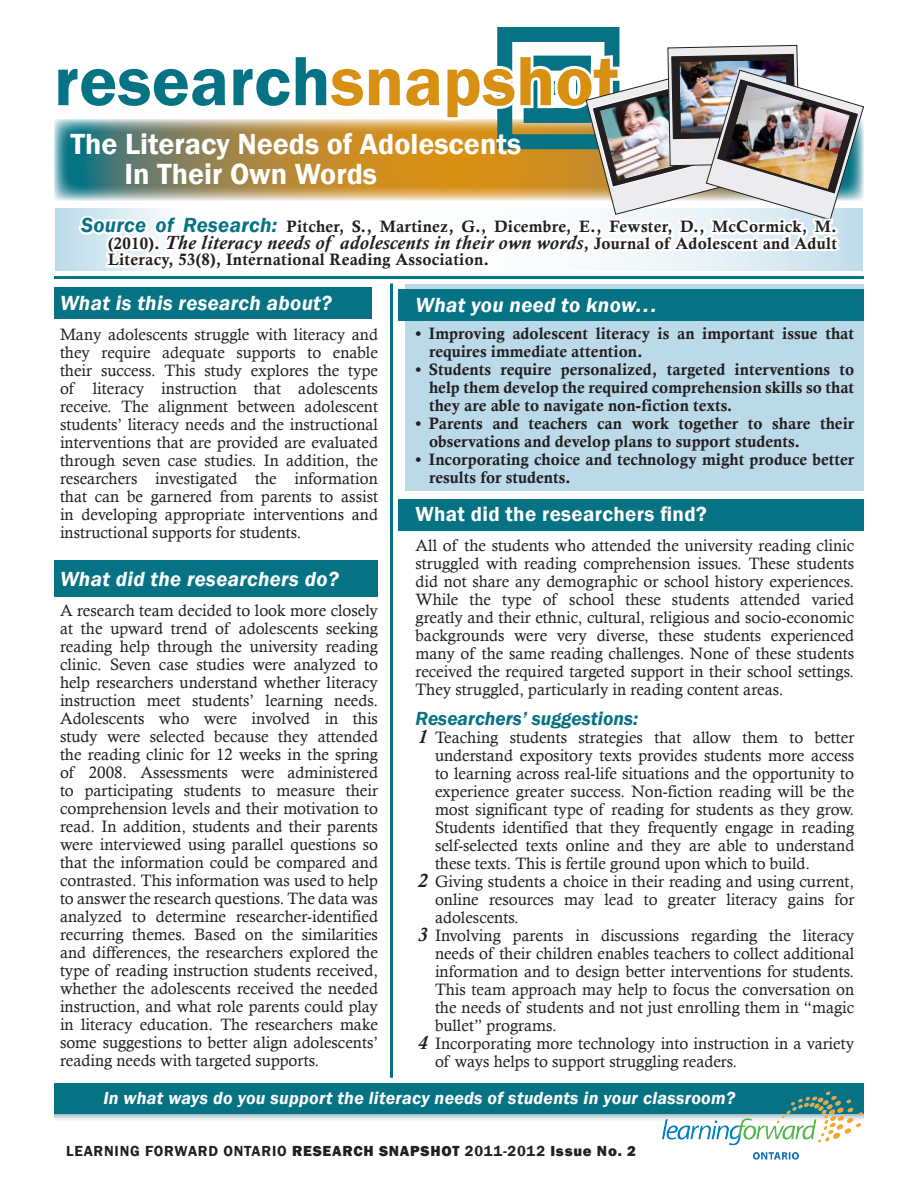
<style>
.page{position:relative;width:918px;height:1188px;background:#fff}
.page>*{position:absolute;margin:0;border:0;box-sizing:border-box;transform-origin:0 0}
.t1{font:600 72px "Franklin Gothic";color:#067384}
.t2{font:600 30px "Franklin Gothic";color:#fff}
.t3{font:italic 600 21px "Franklin Gothic";letter-spacing:.015em;color:#fff}
.t4{font:600 21px "Franklin Gothic";letter-spacing:.015em;color:#fff}
.t5{font:italic 700 19.5px "Calisto";letter-spacing:.015em;color:#231f20}
.t6{font:italic 600 19.5px "Franklin Gothic";color:#067384}
.t7{font:italic 600 18px "Franklin Gothic";letter-spacing:.015em;color:#fff}
.t8{font:16.5px/18px "Calisto";color:#231f20;text-align:justify}
.t9{font:16.5px/18px "Calis MT Bol";color:#231f20}
.t10{font:600 15px "Franklin Gothic";letter-spacing:.05em;color:#231f20}
.s1{color:#d89013}
.s2{font-family:"Franklin Gothic";font-weight:600;font-style:italic;font-size:21px;color:#067384}
.s3{font-family:"Calis MT Bol";font-weight:400;font-style:normal;font-size:16.5px}
.s4{font-weight:700;font-style:italic;font-size:19.5px}
.s5{font-weight:800}
</style>
<div class="page">
<svg style="left:54px;top:1114px;width:607px;height:6px;background:#ccd9de"></svg>
<div style="left:54px;top:1083px;width:810px;height:31px;background:#067384"></div>
<img style="left:661px;top:1091px;width:203px;height:69px">
<div style="left:398px;top:499px;width:466px;height:31px;background:#067384"></div>
<div style="left:54px;top:560px;width:324px;height:36px;background:#067384"></div>
<div style="left:54px;top:287px;width:317px;height:32px;background:#067384"></div>
<div style="left:405px;top:284px;width:459px;height:207px;background:#bbdae8"></div>
<hr style="left:390px;top:284px;width:3px;height:794px;background:#067384">
<img style="left:54px;top:27px;width:810px;height:271px">
<div style="left:398px;top:290px;width:466px;height:31px;background:#067384"></div>
<hr style="left:54px;top:276px;width:810px;height:3px;background:#067384">
<p class="t1" style="left:54px;top:37px;width:567px">research<span class="s1">snapshot</span></p>
<p class="t2" style="left:70px;top:125px;width:452px">The Literacy Needs of Adolescents</p>
<p class="t2" style="left:124px;top:155px;width:254px">In Their Own Words</p>
<p class="t9" style="left:81px;top:218px;width:757px"><span class="s2">Source of Research:</span> Pitcher, S., Martinez, G., Dicembre, E., Fewster, D., McCormick, M.</p>
<p class="t5" style="left:108px;top:231px;width:731px"><span class="s3">(2010).</span> The literacy needs of adolescents in their own words<span class="s3">, Journal of Adolescent and Adult</span></p>
<p class="t9" style="left:108px;top:251px;width:383px">Literacy, 53(8), International Reading Association.</p>
<p class="t3" style="left:416px;top:292px;width:242px">What you need to know...</p>
<p class="t9" style="left:429px;top:325px;width:427px;text-indent:-14px">• Improving adolescent literacy is an important issue that requires immediate attention.</p>
<p class="t9" style="left:429px;top:361px;width:427px;text-align:justify;text-indent:-14px">• Students require personalized, targeted interventions to help them develop the required comprehension skills so that they are able to navigate non-fiction texts.</p>
<p class="t9" style="left:429px;top:415px;width:427px;text-indent:-14px">• Parents and teachers can work together to share their observations and develop plans to support students.</p>
<p class="t9" style="left:429px;top:451px;width:427px;text-indent:-14px">• Incorporating choice and technology might produce better results for students.</p>
<p class="t3" style="left:60px;top:290px;width:273px">What is this research about?</p>
<p class="t8" style="left:60px;top:325px;width:320px">Many adolescents struggle with literacy and they require adequate supports to enable their success. This study explores the type of literacy instruction that adolescents receive. The alignment between adolescent students’ literacy needs and the instructional interventions that are provided are evaluated through seven case studies. In addition, the researchers investigated the information that can be garnered from parents to assist in developing appropriate interventions and instructional supports for students.</p>
<p class="t3" style="left:60px;top:566px;width:280px">What did the researchers do?</p>
<p class="t8" style="left:60px;top:601px;width:320px">A research team decided to look more closely at the upward trend of adolescents seeking reading help through the university reading clinic. Seven case studies were analyzed to help researchers understand whether literacy instruction meet students’ learning needs.<br>Adolescents who were involved in this study were selected because they attended the reading clinic for 12 weeks in the spring of 2008. Assessments were administered to participating students to measure their comprehension levels and their motivation to read. In addition, students and their parents were interviewed using parallel questions so that the information could be compared and contrasted. This information was used to help to answer the research questions. The data was analyzed to determine researcher-identified recurring themes. Based on the similarities and differences, the researchers explored the type of reading instruction students received, whether the adolescents received the needed instruction, and what role parents could play in literacy education. The researchers make some suggestions to better align adolescents’ reading needs with targeted supports.</p>
<p class="t4" style="left:416px;top:501px;width:293px">What did the researchers find?</p>
<p class="t8" style="left:416px;top:536px;width:440px">All of the students who attended the university reading clinic struggled with reading comprehension issues. These students did not share any demographic or school history experiences.<br>While the type of school these students attended varied greatly and their ethnic, cultural, religious and socio-economic backgrounds were very diverse, these students experienced many of the same reading challenges. None of these students received the required targeted support in their school settings.<br>They struggled, particularly in reading content areas.</p>
<p class="t6" style="left:416px;top:706px;width:224px">Researchers’ suggestions:</p>
<p class="t8" style="left:435px;top:728px;width:421px;text-indent:-17px"><span class="s4">1</span> Teaching students strategies that allow them to better understand expository texts provides students more access to learning across real-life situations and the opportunity to experience greater success. Non-fiction reading will be the most significant type of reading for students as they grow.<br>Students identified that they frequently engage in reading self-selected texts online and they are able to understand these texts. This is fertile ground upon which to build.</p>
<p class="t8" style="left:435px;top:872px;width:421px;text-indent:-17px"><span class="s4">2</span> Giving students a choice in their reading and using current, online resources may lead to greater literacy gains for adolescents.</p>
<p class="t8" style="left:435px;top:926px;width:421px;text-indent:-17px"><span class="s4">3</span> Involving parents in discussions regarding the literacy needs of their children enables teachers to collect additional information and to design better interventions for students.<br>This team approach may help to focus the conversation on the needs of students and not just enrolling them in “magic bullet” programs.</p>
<p class="t8" style="left:435px;top:1034px;width:421px;text-indent:-17px"><span class="s4">4</span> Incorporating more technology into instruction in a variety of ways helps to support struggling readers.</p>
<p class="t7" style="left:103px;top:1086px;width:633px">In what ways do you support the literacy needs of students in your classroom?</p>
<p class="t10" style="left:66px;top:1142px;width:571px">LEARNING FORWARD ONTARIO <span class="s5">RESEARCH SNAPSHOT</span> 2011-2012 <span class="s5">Issue No. 2</span></p>
</div>
